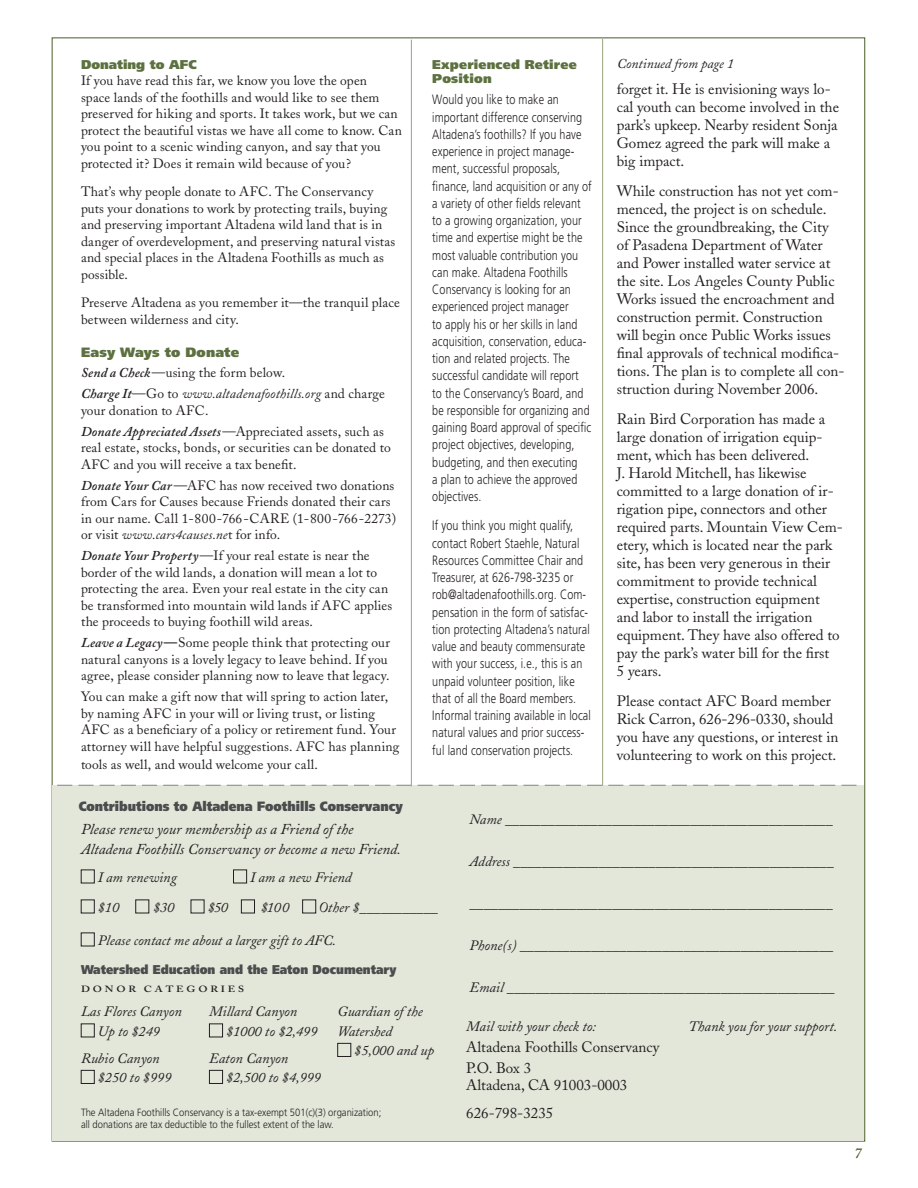
<style>
.page{position:relative;width:918px;height:1188px;background:#fff}
.page>*{position:absolute;margin:0;border:0;box-sizing:border-box;transform-origin:0 0}
.t1{font:15px/18px "Adobe Caslon";color:#231f20}
.t2{font:italic 15px/19.5px "Adobe Caslon";color:#231f20}
.t3{font:italic 600 15px "Adobe Caslon";color:#475d28}
.t4{font:italic 14.25px/19.5px "Adobe Caslon";color:#231f20}
.t5{font:italic 14.25px "Adobe Caslon";color:#231f20;scale:.9 1}
.t6{font:13.5px/16.5px "Adobe Caslon";letter-spacing:.01em;color:#231f20}
.t7{font:300 13.5px/17.2px "Frutiger";letter-spacing:.01em;color:#231f20;scale:.8 1}
.t8{font:900 13.5px "Frutiger";color:#4b4c4d;scale:.9 1}
.t9{font:italic 13.5px "Adobe Caslon";color:#231f20}
.t10{font:900 13.5px "Frutiger";letter-spacing:.01em;color:#5d7140}
.t11{font:900 12.75px "Frutiger";color:#4b4c4d;scale:.9 1}
.t12{font:900 12.75px/14.2px "Frutiger";letter-spacing:.01em;color:#5d7140}
.t13{font:300 10.5px/12px "Frutiger";color:#231f20;scale:.9 1}
.t14{font:600 9px "Adobe Caslon";letter-spacing:.26em;color:#231f20;scale:1.2 1}
.s1{font-weight:600;font-style:italic}
.s2{font-style:italic}
.s3{font-weight:700}
</style>
<div class="page">
<div style="left:52px;top:786px;width:812px;height:355px;background:#e2e7da"></div>
<svg style="left:57px;top:785px;width:799px;height:1px"></svg>
<div style="left:81px;top:1070px;width:13px;height:14px;border:1px solid #231f20"></div>
<div style="left:209px;top:1024px;width:14px;height:13px;border:1px solid #231f20"></div>
<div style="left:209px;top:1070px;width:14px;height:14px;border:1px solid #231f20"></div>
<div style="left:338px;top:1043px;width:13px;height:14px;border:1px solid #231f20"></div>
<div style="left:233px;top:870px;width:14px;height:13px;border:1px solid #231f20"></div>
<div style="left:241px;top:900px;width:14px;height:13px;border:1px solid #231f20"></div>
<div style="left:302px;top:900px;width:14px;height:13px;border:1px solid #231f20"></div>
<hr style="left:602px;top:39px;width:1px;height:747px;background:#97a580">
<hr style="left:411px;top:40px;width:1px;height:746px;background:#97a580">
<p class="t12" style="left:81px;top:57px;width:117px">Donating to AFC</p>
<p class="t9" style="left:617px;top:56px;width:118px">Continued from page 1</p>
<p class="t6" style="left:81px;top:72px;width:322px">If you have read this far, we know you love the open<br>space lands of the foothills and would like to see them preserved for hiking and sports. It takes work, but we can protect the beautiful vistas we have all come to know. Can you point to a scenic winding canyon, and say that you protected it? Does it remain wild because of you?</p>
<p class="t6" style="left:81px;top:183px;width:316px">That’s why people donate to AFC. The Conservancy puts your donations to work by protecting trails, buying and preserving important Altadena wild land that is in danger of overdevelopment, and preserving natural vistas and special places in the Altadena Foothills as much as possible.</p>
<p class="t6" style="left:81px;top:294px;width:320px">Preserve Altadena as you remember it—the tranquil place between wilderness and city.</p>
<p class="t10" style="left:81px;top:344px;width:160px">Easy Ways to Donate</p>
<p class="t6" style="left:81px;top:363px;width:306px;line-height:21px"><span class="s1">Send a Check</span>—using the form below.<br><span class="s1">Charge It</span>—Go to <span class="s2">www.altadenafoothills.org</span> and charge</p>
<p class="t6" style="left:81px;top:400px;width:304px;line-height:21px">your donation to AFC.<br><span class="s1">Donate Appreciated Assets</span>—Appreciated assets, such as</p>
<p class="t6" style="left:81px;top:440px;width:311px">real estate, stocks, bonds, or securities can be donated to<br>AFC and you will receive a tax benefit.</p>
<p class="t6" style="left:81px;top:477px;width:317px"><span class="s1">Donate Your Car</span>—AFC has now received two donations from Cars for Causes because Friends donated their cars in our name. Call 1-800-766-CARE (1-800-766-2273) or visit <span class="s2">www.cars4causes.ne</span>t for info.</p>
<p class="t6" style="left:81px;top:548px;width:313px"><span class="s1">Donate Your Property</span>—If your real estate is near the border of the wild lands, a donation will mean a lot to protecting the area. Even your real estate in the city can be transformed into mountain wild lands if AFC applies the proceeds to buying foothill wild areas.</p>
<p class="t6" style="left:81px;top:635px;width:310px"><span class="s1">Leave a Legacy</span><span class="s3">—</span>Some people think that protecting our natural canyons is a lovely legacy to leave behind. If you agree, please consider planning now to leave that legacy.</p>
<p class="t6" style="left:81px;top:689px;width:320px">You can make a gift now that will spring to action later, by naming AFC in your will or living trust, or listing AFC as a beneficiary of a policy or retirement fund. Your attorney will have helpful suggestions. AFC has planning</p>
<p class="t6" style="left:81px;top:756px;width:239px">tools as well, and would welcome your call.</p>
<p class="t12" style="left:432px;top:57px;width:146px">Experienced Retiree<br>Position</p>
<p class="t7" style="left:432px;top:91px;width:201px">Would you like to make an important difference conserving<br>Altadena’s foothills? If you have experience in project manage&shy;ment, successful proposals, finance, land acquisition or any of a variety of other fields relevant to a growing organization, your time and expertise might be the most valuable contribution you can make. Altadena Foothills<br>Conservancy is looking for an experienced project manager<br>to apply his or her skills in land acquisition, conservation, educa&shy;tion and related projects. The successful candidate will report to the Conservancy’s Board, and be responsible for organizing and gaining Board approval of specific project objectives, developing, budgeting, and then executing<br>a plan to achieve the approved objectives.</p>
<p class="t7" style="left:432px;top:517px;width:200px">If you think you might qualify, contact Robert Staehle, Natural Resources Committee Chair and Treasurer, at 626-798-3235 or rob@altadenafoothills.org. Com&shy;pensation in the form of satisfac&shy;tion protecting Altadena’s natural value and beauty commensurate with your success, i.e., this is an unpaid volunteer position, like that of all the Board members.<br>Informal training available in local natural values and prior success&shy;ful land conservation projects.</p>
<p class="t1" style="left:617px;top:80px;width:224px">forget it. He is envisioning ways lo&shy;cal youth can become involved in the park’s upkeep. Nearby resident Sonja<br>Gomez agreed the park will make a big impact.</p>
<p class="t1" style="left:617px;top:182px;width:229px">While construction has not yet com&shy;menced, the project is on schedule.<br>Since the groundbreaking, the City<br>of Pasadena Department of Water and Power installed water service at the site. Los Angeles County Public Works issued the encroachment and construction permit. Construction will begin once Public Works issues final approvals of technical modifica&shy;tions. The plan is to complete all con&shy;struction during November 2006.</p>
<p class="t1" style="left:617px;top:410px;width:228px">Rain Bird Corporation has made a large donation of irrigation equip&shy;ment, which has been delivered.<br>J. Harold Mitchell, has likewise committed to a large donation of ir&shy;rigation pipe, connectors and other required parts. Mountain View Cem&shy;etery, which is located near the park site, has been very generous in their commitment to provide technical expertise, construction equipment and labor to install the irrigation equipment. They have also offered to pay the park’s water bill for the first<br>5 years.</p>
<p class="t1" style="left:617px;top:692px;width:223px">Please contact AFC Board member Rick Carron, 626-296-0330, should you have any questions, or interest in volunteering to work on this project.</p>
<p class="t8" style="left:79px;top:798px;width:362px">Contributions to Altadena Foothills Conservancy</p>
<p class="t2" style="left:81px;top:820px;width:321px">Please renew your membership as a Friend of the<br>Altadena Foothills Conservancy or become a new Friend.</p>
<p class="t4" style="left:98px;top:868px;width:81px">I am renewing</p>
<p class="t4" style="left:250px;top:868px;width:103px">I am a new Friend</p>
<p class="t4" style="left:98px;top:898px;width:23px">$10</p>
<p class="t4" style="left:153px;top:898px;width:23px">$30</p>
<p class="t4" style="left:208px;top:898px;width:22px">$50</p>
<p class="t4" style="left:261px;top:898px;width:30px">$100</p>
<p class="t5" style="left:319px;top:899px;width:134px">Other $___________</p>
<p class="t4" style="left:98px;top:931px;width:240px">Please contact me about a larger gift to AFC.</p>
<p class="t11" style="left:81px;top:961px;width:352px">Watershed Education and the Eaton Documentary</p>
<p class="t14" style="left:81px;top:983px;width:137px">DONOR CATEGORIES</p>
<p class="t4" style="left:81px;top:1002px;width:102px;text-align:center">Las Flores Canyon<br>Up to $249</p>
<p class="t4" style="left:98px;top:1049px;width:75px;text-indent:-17px">Rubio Canyon $250 to $999</p>
<p class="t4" style="left:226px;top:1002px;width:93px;text-indent:-17px">Millard Canyon $1000 to $2,499</p>
<p class="t4" style="left:226px;top:1049px;width:97px;text-indent:-17px">Eaton Canyon $2,500 to $4,999</p>
<p class="t4" style="left:338px;top:1002px;width:87px">Guardian of the<br>Watershed</p>
<p class="t4" style="left:354px;top:1041px;width:81px">$5,000 and up</p>
<p class="t13" style="left:81px;top:1106px;width:335px">The Altadena Foothills Conservancy is a tax-exempt 501(c)(3) organization; all donations are tax deductible to the fullest extent of the law.</p>
<p class="t4" style="left:470px;top:810px;width:365px">Name ______________________________________________</p>
<p class="t4" style="left:470px;top:852px;width:366px">Address _____________________________________________</p>
<p class="t4" style="left:470px;top:894px;width:365px">___________________________________________________</p>
<p class="t4" style="left:470px;top:936px;width:365px">Phone(s) ____________________________________________</p>
<p class="t4" style="left:470px;top:978px;width:367px">Email ______________________________________________</p>
<p class="t4" style="left:466px;top:1017px;width:131px">Mail with your check to:</p>
<p class="t1" style="left:466px;top:1037px;width:195px;line-height:21px">Altadena Foothills Conservancy<br>P.O. Box 3</p>
<p class="t1" style="left:466px;top:1071px;width:163px;line-height:28.5px">Altadena, CA 91003-0003<br>626-798-3235</p>
<p class="t4" style="left:688px;top:1018px;width:150px">Thank you for your support.</p>
<p class="t3" style="left:854px;top:1145px;width:9px">7</p>
</div>
